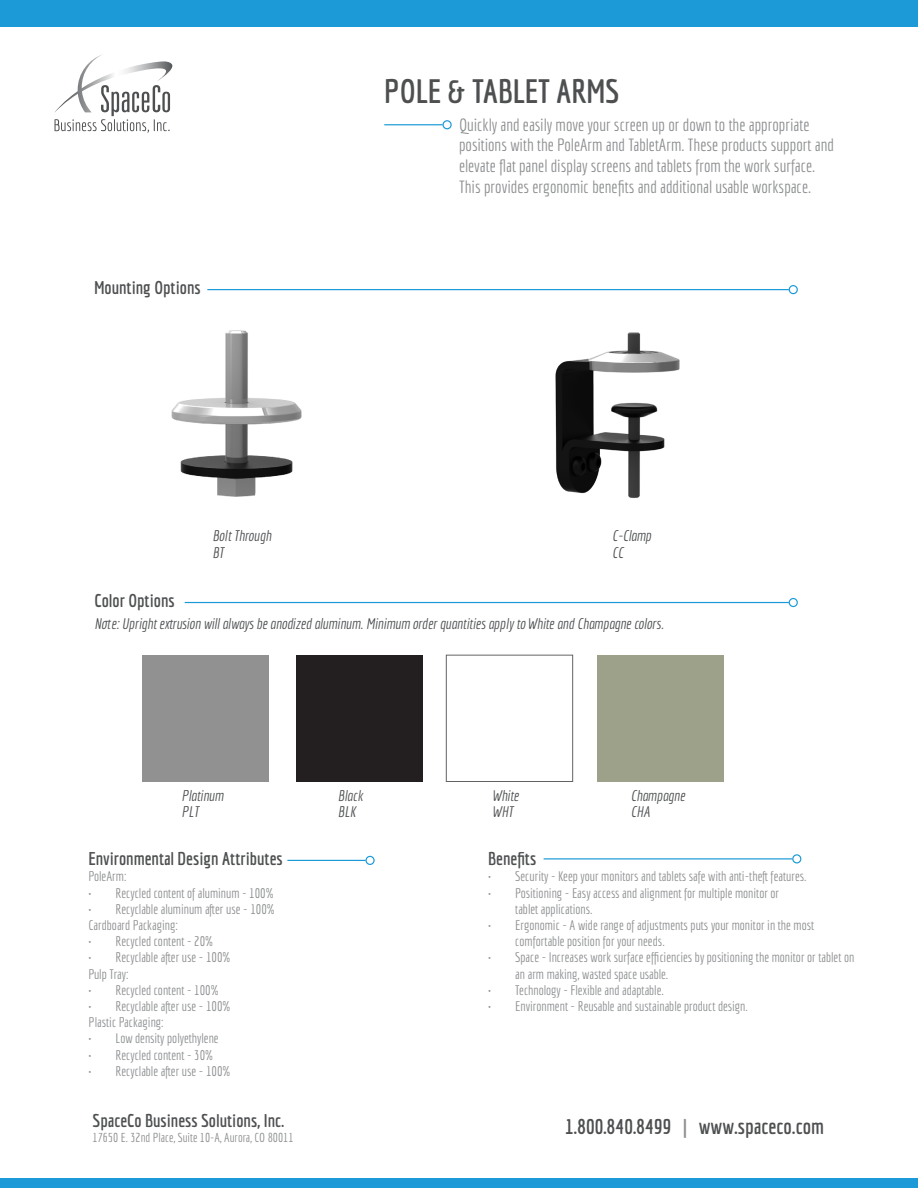
<style>
.page{position:relative;width:918px;height:1188px;background:#fff}
.page>*{position:absolute;margin:0;border:0;box-sizing:border-box;transform-origin:0 0}
.t1{font:700 33px "Economica";color:#4d4f51}
.t2{font:700 21px "Economica";color:#4d4f51}
.t3{font:700 18px "Economica";color:#4d4f51}
.t4{font:17.25px/20.7px "Economica";color:#8c8e90}
.t5{font:italic 15px "Economica";color:#4d4f51}
.t6{font:13.5px/16.2px "Economica";color:#8c8e90}
.t7{font:12.6px "Economica";color:#8c8e90}
.s1{color:#8c8e90}
</style>
<div class="page">
<div style="left:0;top:0;width:918px;height:27px;background:#1b9ad7"></div>
<div style="left:0;top:1178px;width:918px;height:10px;background:#1b9ad7"></div>
<hr style="left:207px;top:289px;width:582px;height:1px;background:#1b9ad7">
<div style="left:789px;top:285px;width:9px;height:9px;border:1px solid #1b9ad7;border-radius:50%"></div>
<hr style="left:185px;top:602px;width:604px;height:1px;background:#1b9ad7">
<div style="left:789px;top:598px;width:9px;height:9px;border:1px solid #1b9ad7;border-radius:50%"></div>
<hr style="left:384px;top:124px;width:59px;height:1px;background:#1b9ad7">
<div style="left:442px;top:120px;width:10px;height:9px;border:1px solid #1b9ad7;border-radius:50%"></div>
<hr style="left:287px;top:860px;width:79px;height:1px;background:#1b9ad7">
<div style="left:365px;top:856px;width:10px;height:9px;border:1px solid #1b9ad7;border-radius:50%"></div>
<hr style="left:544px;top:858px;width:248px;height:1px;background:#1b9ad7">
<div style="left:792px;top:854px;width:9px;height:9px;border:1px solid #1b9ad7;border-radius:50%"></div>
<img style="left:171px;top:330px;width:131px;height:167px">
<img style="left:555px;top:332px;width:125px;height:167px">
<div style="left:296px;top:655px;width:127px;height:126px;background:#231f20"></div>
<div style="left:143px;top:655px;width:126px;height:126px;background:#919191"></div>
<div style="left:597px;top:655px;width:127px;height:126px;background:#9ea18a"></div>
<div style="left:446px;top:655px;width:127px;height:127px;background:#fff;border:1px solid #636366"></div>
<svg style="left:55px;top:55px;width:118px;height:78px"></svg>
<p class="t3" style="left:94px;top:277px;width:108px">Mounting Options</p>
<p class="t5" style="left:212px;top:527px;width:60px">Bolt Through</p>
<p class="t5" style="left:212px;top:544px;width:13px">BT</p>
<p class="t1" style="left:384px;top:72px;width:237px">POLE &amp; TABLET ARMS</p>
<p class="t4" style="left:459px;top:114px;width:376px">Quickly and easily move your screen up or down to the appropriate positions with the PoleArm and TabletArm. These products support and elevate flat panel display screens and tablets from the work surface.<br>This provides ergonomic benefits and additional usable workspace.</p>
<p class="t5" style="left:612px;top:527px;width:41px">C-Clamp</p>
<p class="t5" style="left:612px;top:544px;width:13px">CC</p>
<p class="t3" style="left:94px;top:590px;width:82px">Color Options</p>
<p class="t5" style="left:94px;top:615px;width:571px">Note: Upright extrusion will always be anodized aluminum. Minimum order quantities apply to White and Champagne colors.</p>
<p class="t5" style="left:181px;top:787px;width:44px">Platinum</p>
<p class="t5" style="left:181px;top:803px;width:19px">PLT</p>
<p class="t5" style="left:338px;top:787px;width:26px">Black</p>
<p class="t5" style="left:338px;top:803px;width:20px">BLK</p>
<p class="t5" style="left:493px;top:787px;width:28px">White</p>
<p class="t5" style="left:493px;top:803px;width:22px">WHT</p>
<p class="t5" style="left:631px;top:787px;width:56px">Champagne</p>
<p class="t5" style="left:631px;top:803px;width:21px">CHA</p>
<p class="t3" style="left:89px;top:848px;width:196px">Environmental Design Attributes</p>
<p class="t6" style="left:89px;top:868px;width:39px">PoleArm:</p>
<p class="t6" style="left:89px;top:885px;width:187px">• Recycled content of aluminum - 100%</p>
<p class="t6" style="left:89px;top:901px;width:188px">• Recyclable aluminum after use - 100%</p>
<p class="t6" style="left:89px;top:917px;width:91px">Cardboard Packaging:</p>
<p class="t6" style="left:89px;top:933px;width:126px">• Recycled content - 20%</p>
<p class="t6" style="left:89px;top:949px;width:144px">• Recyclable after use - 100%</p>
<p class="t6" style="left:89px;top:966px;width:42px">Pulp Tray:</p>
<p class="t6" style="left:89px;top:982px;width:132px">• Recycled content - 100%</p>
<p class="t6" style="left:89px;top:998px;width:144px">• Recyclable after use - 100%</p>
<p class="t6" style="left:89px;top:1014px;width:77px">Plastic Packaging:</p>
<p class="t6" style="left:89px;top:1030px;width:132px">• Low density polyethylene</p>
<p class="t6" style="left:89px;top:1047px;width:126px">• Recycled content - 30%</p>
<p class="t6" style="left:89px;top:1063px;width:144px">• Recyclable after use - 100%</p>
<p class="t3" style="left:488px;top:848px;width:50px">Benefits</p>
<p class="t6" style="left:488px;top:868px;width:320px">• Security - Keep your monitors and tablets safe with anti-theft features.</p>
<p class="t6" style="left:515px;top:885px;width:266px;text-indent:-27px">• Positioning - Easy access and alignment for multiple monitor or tablet applications.</p>
<p class="t6" style="left:515px;top:917px;width:301px;text-indent:-27px">• Ergonomic - A wide range of adjustments puts your monitor in the most comfortable position for your needs.</p>
<p class="t6" style="left:515px;top:949px;width:341px;text-indent:-27px">• Space - Increases work surface efficiencies by positioning the monitor or tablet on an arm making, wasted space usable.</p>
<p class="t6" style="left:488px;top:982px;width:177px">• Technology - Flexible and adaptable.</p>
<p class="t6" style="left:488px;top:998px;width:261px">• Environment - Reusable and sustainable product design.</p>
<h3 class="t3" style="left:93px;top:1110px;width:193px">SpaceCo Business Solutions, Inc.</h3>
<p class="t7" style="left:93px;top:1130px;width:202px">17650 E. 32nd Place, Suite 10-A, Aurora, CO 80011</p>
<h2 class="t2" style="left:565px;top:1114px;width:261px">1.800.840.8499 <span class="s1">|</span> www.spaceco.com</h2>
</div>
